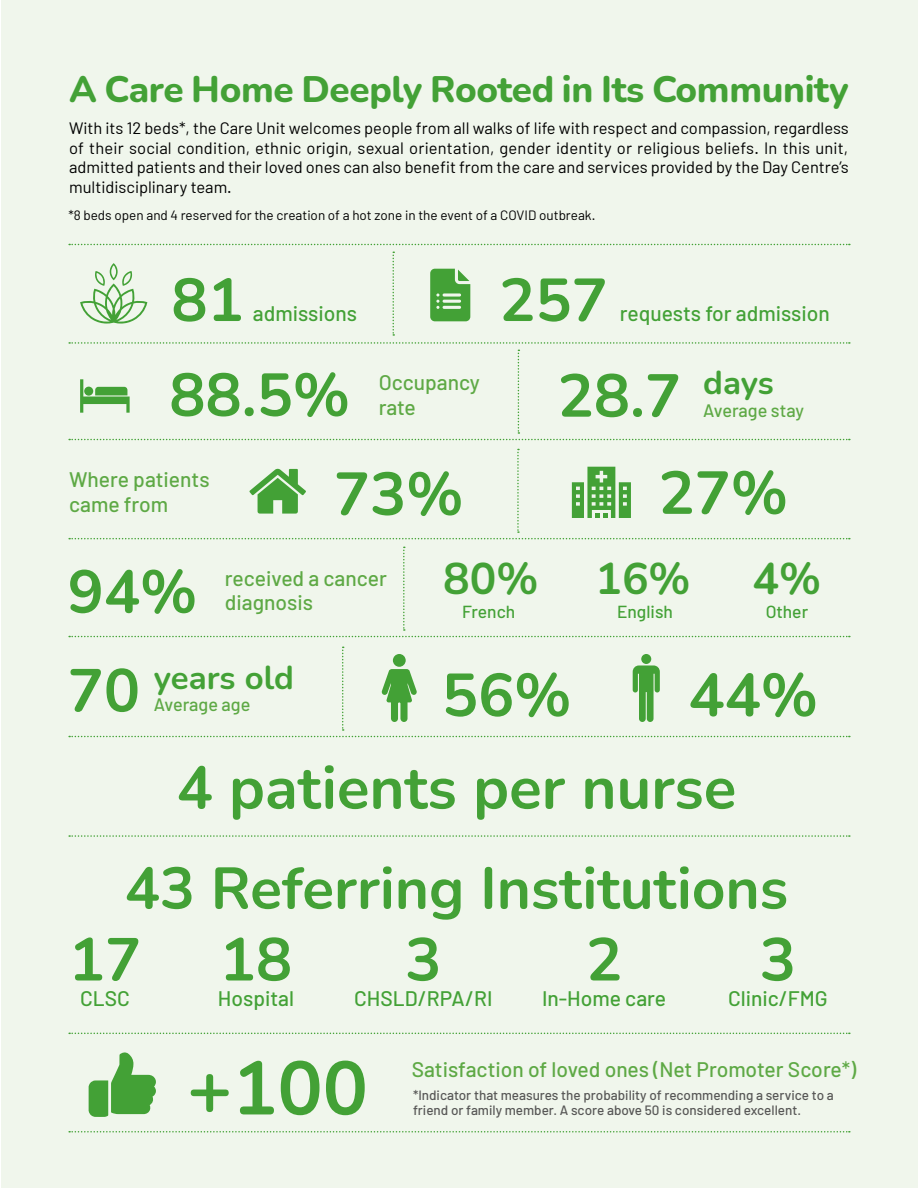
<style>
.page{position:relative;width:918px;height:1188px;background:#fff}
.page>*{position:absolute;margin:0;border:0;box-sizing:border-box;transform-origin:0 0}
.t1{font:700 75.3px "Nunito";color:#43a136}
.t2{font:700 60.3px/95.7px "Nunito";color:#43a136}
.t3{font:700 60px "Nunito";color:#43a136}
.t4{font:700 58.5px "Nunito";color:#43a136}
.t5{font:700 44.4px "Nunito";color:#43a136}
.t6{font:800 36.9px "Nunito";letter-spacing:-.01em;color:#43a136}
.t7{font:700 33px "Nunito";letter-spacing:-.005em;color:#43a136}
.t8{font:500 21px/25.2px "Barlow";color:#5ea945}
.t9{font:500 21px "Barlow";color:#43a136}
.t10{font:500 18px "Barlow";color:#5ea945}
.t11{font:500 17.4px "Barlow";color:#43a136}
.t12{font:16.5px/19.5px "Barlow";color:#000;text-align:justify}
.t13{font:500 13.5px/15px "Barlow";color:#575756}
.t14{font:13.5px "Barlow";color:#000}
</style>
<div class="page">
<div style="left:1px;top:0;width:917px;height:1188px;background:#f0f6ec"></div>
<svg style="left:430px;top:269px;width:40px;height:52px;background:#61af55"></svg>
<svg style="left:69px;top:244px;width:781px;height:1px"></svg>
<svg style="left:392px;top:252px;width:2px;height:84px"></svg>
<svg style="left:69px;top:342px;width:781px;height:2px"></svg>
<svg style="left:69px;top:350px;width:781px;height:90px"></svg>
<svg style="left:69px;top:449px;width:781px;height:90px"></svg>
<svg style="left:69px;top:547px;width:781px;height:90px"></svg>
<svg style="left:69px;top:647px;width:781px;height:90px"></svg>
<svg style="left:69px;top:1131px;width:781px;height:2px"></svg>
<svg style="left:69px;top:1033px;width:781px;height:1px"></svg>
<svg style="left:69px;top:835px;width:781px;height:2px"></svg>
<svg style="left:80px;top:263px;width:67px;height:61px"></svg>
<svg style="left:89px;top:1052px;width:67px;height:65px"></svg>
<h3 class="t6" style="left:69px;top:63px;width:781px">A Care Home Deeply Rooted in Its Community</h3>
<p class="t12" style="left:69px;top:118px;width:781px">With its 12 beds*, the Care Unit welcomes people from all walks of life with respect and compassion, regardless of their social condition, ethnic origin, sexual orientation, gender identity or religious beliefs. In this unit, admitted patients and their loved ones can also benefit from the care and services provided by the Day Centre’s multidisciplinary team.</p>
<p class="t14" style="left:68px;top:206px;width:529px">*8 beds open and 4 reserved for the creation of a hot zone in the event of a COVID outbreak.</p>
<h2 class="t2" style="left:171px;top:250px;width:74px">81</h2>
<p class="t9" style="left:253px;top:298px;width:106px">admissions</p>
<h2 class="t2" style="left:169px;top:345px;width:182px">88.5%</h2>
<p class="t8" style="left:379px;top:368px;width:103px">Occupancy rate</p>
<p class="t8" style="left:69px;top:465px;width:142px">Where patients came from</p>
<h2 class="t2" style="left:334px;top:444px;width:131px">73%</h2>
<h2 class="t2" style="left:558px;top:250px;width:125px;text-indent:-58px">257<br>28.7</h2>
<p class="t9" style="left:620px;top:298px;width:212px">requests for admission</p>
<h3 class="t7" style="left:703px;top:359px;width:72px">days</h3>
<p class="t10" style="left:703px;top:397px;width:102px">Average stay</p>
<h2 class="t2" style="left:658px;top:443px;width:131px">27%</h2>
<h2 class="t2" style="left:68px;top:540px;width:131px;line-height:98.7px">94%<br>70</h2>
<p class="t8" style="left:225px;top:565px;width:163px;line-height:24px">received a cancer diagnosis</p>
<h3 class="t7" style="left:154px;top:654px;width:141px">years old</h3>
<p class="t10" style="left:154px;top:692px;width:98px">Average age</p>
<h3 class="t5" style="left:443px;top:547px;width:97px">80%</h3>
<h3 class="t5" style="left:595px;top:547px;width:97px">16%</h3>
<h3 class="t5" style="left:753px;top:547px;width:70px">4%</h3>
<p class="t11" style="left:462px;top:599px;width:55px">French</p>
<p class="t11" style="left:617px;top:599px;width:57px">English</p>
<p class="t11" style="left:766px;top:599px;width:44px">Other</p>
<h2 class="t2" style="left:442px;top:645px;width:131px">56%</h2>
<h2 class="t2" style="left:688px;top:645px;width:131px">44%</h2>
<h3 class="t3" style="left:177px;top:745px;width:561px">4 patients per nurse</h3>
<h3 class="t4" style="left:125px;top:847px;width:665px">43 Referring Institutions</h3>
<h2 class="t2" style="left:69px;top:909px;width:74px">17</h2>
<p class="t9" style="left:80px;top:983px;width:51px">CLSC</p>
<h2 class="t2" style="left:220px;top:909px;width:74px">18</h2>
<p class="t9" style="left:218px;top:983px;width:78px">Hospital</p>
<h2 class="t2" style="left:405px;top:909px;width:38px">3</h2>
<p class="t9" style="left:354px;top:983px;width:140px">CHSLD/RPA/RI</p>
<h2 class="t2" style="left:586px;top:909px;width:38px">2</h2>
<p class="t9" style="left:542px;top:983px;width:126px">In-Home care</p>
<h2 class="t2" style="left:760px;top:909px;width:38px">3</h2>
<p class="t9" style="left:728px;top:983px;width:101px">Clinic/FMG</p>
<h1 class="t1" style="left:187px;top:1035px;width:182px">+100</h1>
<p class="t8" style="left:412px;top:1056px;width:446px">Satisfaction of loved ones (Net Promoter Score*)</p>
<p class="t13" style="left:413px;top:1086px;width:422px">*Indicator that measures the probability of recommending a service to a friend or family member. A score above 50 is considered excellent.</p>
</div>
